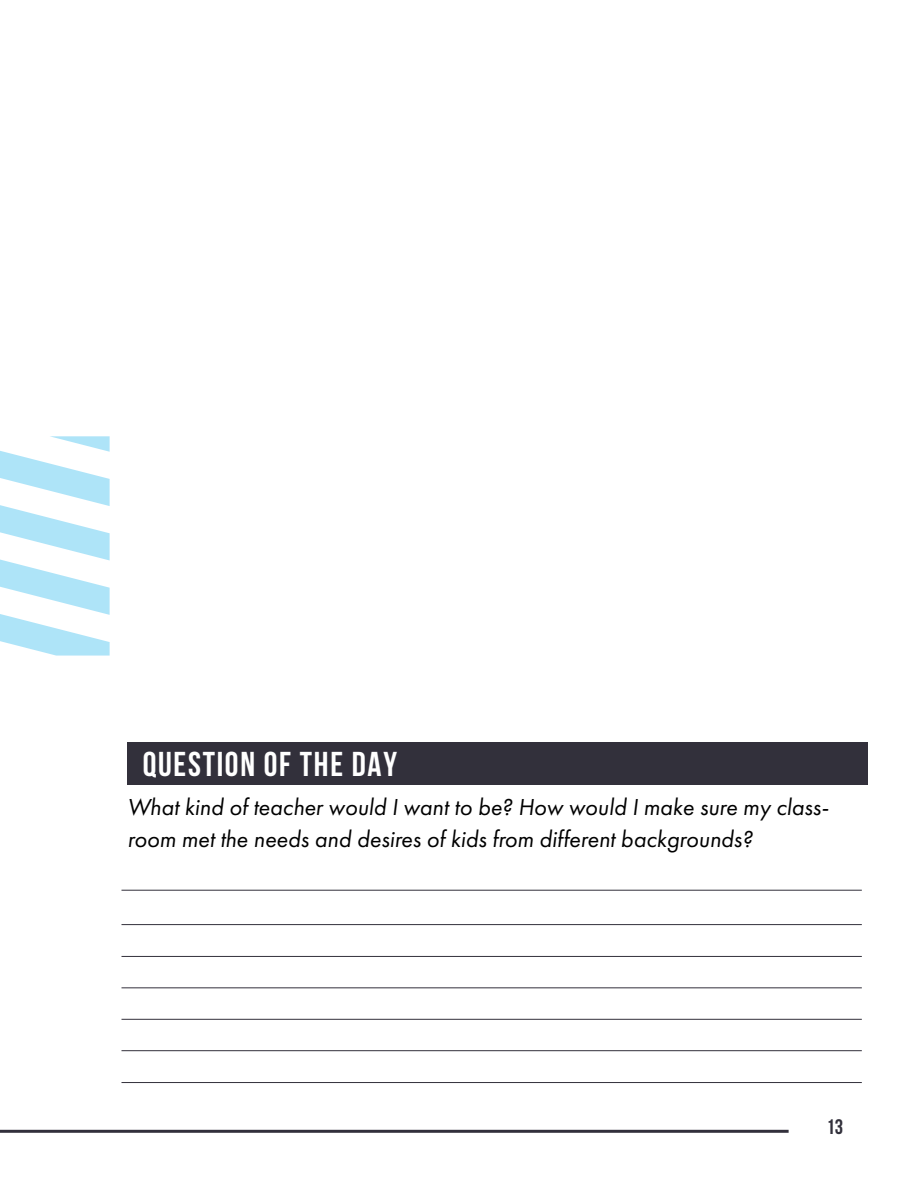
<style>
.page{position:relative;width:918px;height:1188px;background:#fff}
.page>*{position:absolute;margin:0;border:0;box-sizing:border-box;transform-origin:0 0}
.Subhead_-_All_Caps{font:700 34.5px "Bebas Neue";letter-spacing:.05em;color:#fff}
.Subhead{font:italic 24px/31.5px "Futura PT";color:#000}
.t1{font:700 21px "Bebas Neue";color:#32303b}
</style>
<div class="page">
<hr style="left:0;top:1130px;width:789px;height:3px;background:#32303b">
<svg style="left:0;top:436px;width:110px;height:220px"></svg>
<div style="left:128px;top:742px;width:740px;height:42px;background:#32303b"></div>
<hr style="left:122px;top:890px;width:740px;height:1px;background:#32303b">
<hr style="left:122px;top:1019px;width:740px;height:1px;background:#32303b">
<hr style="left:122px;top:956px;width:740px;height:1px;background:#32303b">
<hr style="left:122px;top:1082px;width:740px;height:1px;background:#32303b">
<hr style="left:122px;top:924px;width:740px;height:1px;background:#32303b">
<hr style="left:122px;top:1050px;width:740px;height:1px;background:#32303b">
<hr style="left:122px;top:987px;width:740px;height:1px;background:#32303b">
<p class="Subhead_-_All_Caps" style="left:143px;top:745px;width:256px">QUESTION OF THE DAY</p>
<p class="Subhead" style="left:128px;top:792px;width:703px">What kind of teacher would I want to be? How would I make sure my class&shy;room met the needs and desires of kids from different backgrounds?</p>
<p class="t1" style="left:826px;top:1116px;width:18px">13</p>
</div>
